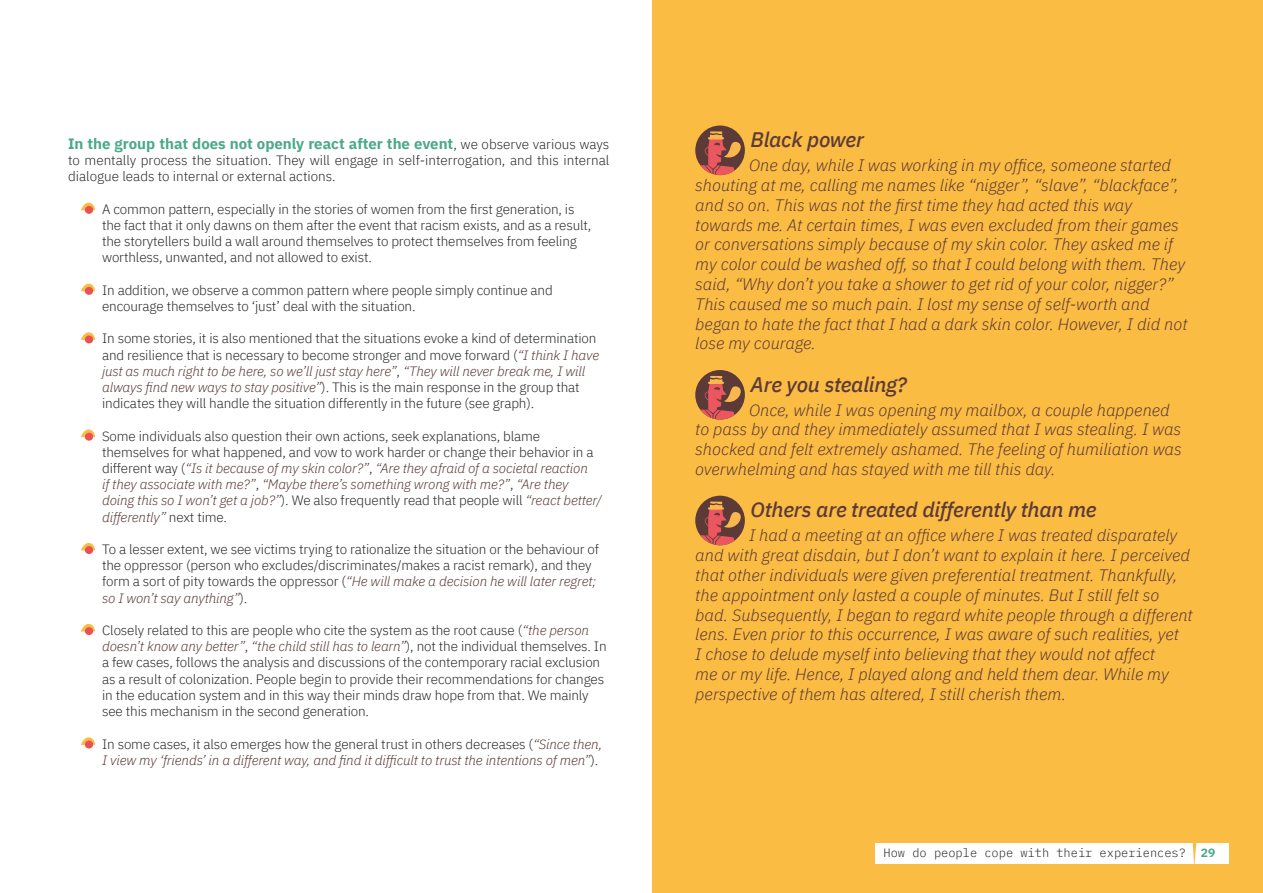
<style>
.page{position:relative;width:1263px;height:893px;background:#fff}
.page>*{position:absolute;margin:0;border:0;box-sizing:border-box;transform-origin:0 0}
.t1{font:italic 500 21px "IBM Plex Sans";letter-spacing:-.01em;color:#5c3a38}
.t2{font:italic 300 16.5px/19.8px "IBM Plex Sans";color:#5c3a38}
.t3{font:700 15px "IBM Plex Sans";color:#4ba98a}
.t4{font:300 13.5px/16.2px "IBM Plex Sans";letter-spacing:-.01em;color:#282827}
.t5{font:italic 300 13.5px/16.2px "IBM Plex Sans";letter-spacing:-.01em;color:#5c3a38}
.t6{font:300 12px "IBM Plex Mono";color:#282827}
.s1{font-weight:300;font-size:13.5px;color:#282827}
.s2{font-style:italic;color:#5c3a38}
.s3{font-style:normal;color:#282827}
.s4{font-weight:700;color:#4ba98a}
</style>
<div class="page">
<svg style="left:81px;top:202px;width:14px;height:8px"></svg>
<div style="left:85px;top:206px;width:8px;height:8px;background:#ea5153;border-radius:50%"></div>
<svg style="left:81px;top:283px;width:14px;height:8px"></svg>
<div style="left:85px;top:287px;width:8px;height:8px;background:#ea5153;border-radius:50%"></div>
<svg style="left:81px;top:332px;width:14px;height:8px"></svg>
<div style="left:85px;top:335px;width:8px;height:8px;background:#ea5153;border-radius:50%"></div>
<svg style="left:81px;top:429px;width:14px;height:8px"></svg>
<div style="left:85px;top:433px;width:8px;height:8px;background:#ea5153;border-radius:50%"></div>
<svg style="left:81px;top:542px;width:14px;height:8px"></svg>
<div style="left:85px;top:546px;width:8px;height:8px;background:#ea5153;border-radius:50%"></div>
<svg style="left:81px;top:623px;width:14px;height:8px"></svg>
<div style="left:85px;top:627px;width:8px;height:8px;background:#ea5153;border-radius:50%"></div>
<svg style="left:81px;top:737px;width:14px;height:8px"></svg>
<div style="left:85px;top:740px;width:8px;height:8px;background:#ea5153;border-radius:50%"></div>
<div style="left:653px;top:0;width:610px;height:893px;background:#fbbc43"></div>
<div style="left:695px;top:126px;width:50px;height:49px;background:#5c3a38;border-radius:50%"></div>
<svg style="left:697px;top:131px;width:48px;height:44px"></svg>
<div style="left:695px;top:370px;width:50px;height:50px;background:#5c3a38;border-radius:50%"></div>
<svg style="left:697px;top:376px;width:48px;height:44px"></svg>
<svg style="left:695px;top:496px;width:50px;height:49px"></svg>
<svg style="left:697px;top:502px;width:48px;height:43px"></svg>
<div style="left:875px;top:843px;width:353px;height:21px;background:#fff"></div>
<svg style="left:1193px;top:843px;width:3px;height:21px"></svg>
<p class="t3" style="left:68px;top:132px;width:543px">In the group that does not openly react after the event<span class="s1">, we observe various ways</span></p>
<p class="t4" style="left:68px;top:151px;width:543px">to mentally process the situation. They will engage in self-interrogation, and this internal dialogue leads to internal or external actions.</p>
<p class="t4" style="left:102px;top:200px;width:491px">A common pattern, especially in the stories of women from the first generation, is the fact that it only dawns on them after the event that racism exists, and as a result, the storytellers build a wall around themselves to protect themselves from feeling worthless, unwanted, and not allowed to exist.</p>
<p class="t4" style="left:102px;top:281px;width:452px">In addition, we observe a common pattern where people simply continue and encourage themselves to ‘just’ deal with the situation.</p>
<p class="t4" style="left:102px;top:329px;width:499px">In some stories, it is also mentioned that the situations evoke a kind of determination and resilience that is necessary to become stronger and move forward (<span class="s2">“I think I have just as much right to be here, so we’ll just stay here”</span>, <span class="s2">“They will never break me, I will always find new ways to stay positive”</span>). This is the main response in the group that indicates they will handle the situation differently in the future (see graph).</p>
<p class="t4" style="left:102px;top:427px;width:501px">Some individuals also question their own actions, seek explanations, blame themselves for what happened, and vow to work harder or change their behavior in a different way (<span class="s2">“Is it because of my skin color?”</span>, <span class="s2">“Are they afraid of a societal reaction<br>if they associate with me?”</span>, <span class="s2">“Maybe there’s something wrong with me?”</span>, <span class="s2">“Are they doing this so I won’t get a job?”</span>). We also frequently read that people will <span class="s2">“react better/ differently”</span> next time.</p>
<p class="t4" style="left:102px;top:540px;width:498px">To a lesser extent, we see victims trying to rationalize the situation or the behaviour of the oppressor (person who excludes/discriminates/makes a racist remark), and they form a sort of pity towards the oppressor (<span class="s2">“He will make a decision he will later regret; so I won’t say anything”</span>).</p>
<p class="t4" style="left:102px;top:621px;width:506px">Closely related to this are people who cite the system as the root cause (<span class="s2">“the person doesn’t know any better”</span>, <span class="s2">“the child still has to learn”</span>), not the individual themselves. In a few cases, follows the analysis and discussions of the contemporary racial exclusion as a result of colonization. People begin to provide their recommendations for changes in the education system and in this way their minds draw hope from that. We mainly see this mechanism in the second generation.</p>
<p class="t5" style="left:102px;top:734px;width:502px"><span class="s3">In some cases, it also emerges how the general trust in others decreases (</span>“Since then,<br>I view my ‘friends’ in a different way, and find it difficult to trust the intentions of men”<span class="s3">).</span></p>
<h1 class="t1" style="left:750px;top:123px;width:115px">Black power</h1>
<p class="t2" style="left:695px;top:154px;width:494px;text-indent:54px">One day, while I was working in my office, someone started shouting at me, calling me names like “nigger”, “slave”, “blackface”, and so on. This was not the first time they had acted this way towards me. At certain times, I was even excluded from their games or conversations simply because of my skin color. They asked me if my color could be washed off, so that I could belong with them. They said, “Why don’t you take a shower to get rid of your color, nigger?” This caused me so much pain. I lost my sense of self-worth and began to hate the fact that I had a dark skin color. However, I did not lose my courage.</p>
<h1 class="t1" style="left:750px;top:368px;width:158px">Are you stealing?</h1>
<p class="t2" style="left:695px;top:399px;width:488px;text-indent:54px">Once, while I was opening my mailbox, a couple happened to pass by and they immediately assumed that I was stealing. I was shocked and felt extremely ashamed. The feeling of humiliation was overwhelming and has stayed with me till this day.</p>
<h1 class="t1" style="left:750px;top:493px;width:347px">Others are treated differently than me</h1>
<p class="t2" style="left:695px;top:524px;width:499px;text-indent:54px">I had a meeting at an office where I was treated disparately and with great disdain, but I don’t want to explain it here. I perceived that other individuals were given preferential treatment. Thankfully, the appointment only lasted a couple of minutes. But I still felt so bad. Subsequently, I began to regard white people through a different lens. Even prior to this occurrence, I was aware of such realities, yet<br>I chose to delude myself into believing that they would not affect<br>me or my life. Hence, I played along and held them dear. While my perspective of them has altered, I still cherish them.</p>
<p class="t6" style="left:883px;top:844px;width:333px">How do people cope with their experiences? <span class="s4">29</span></p>
</div>
